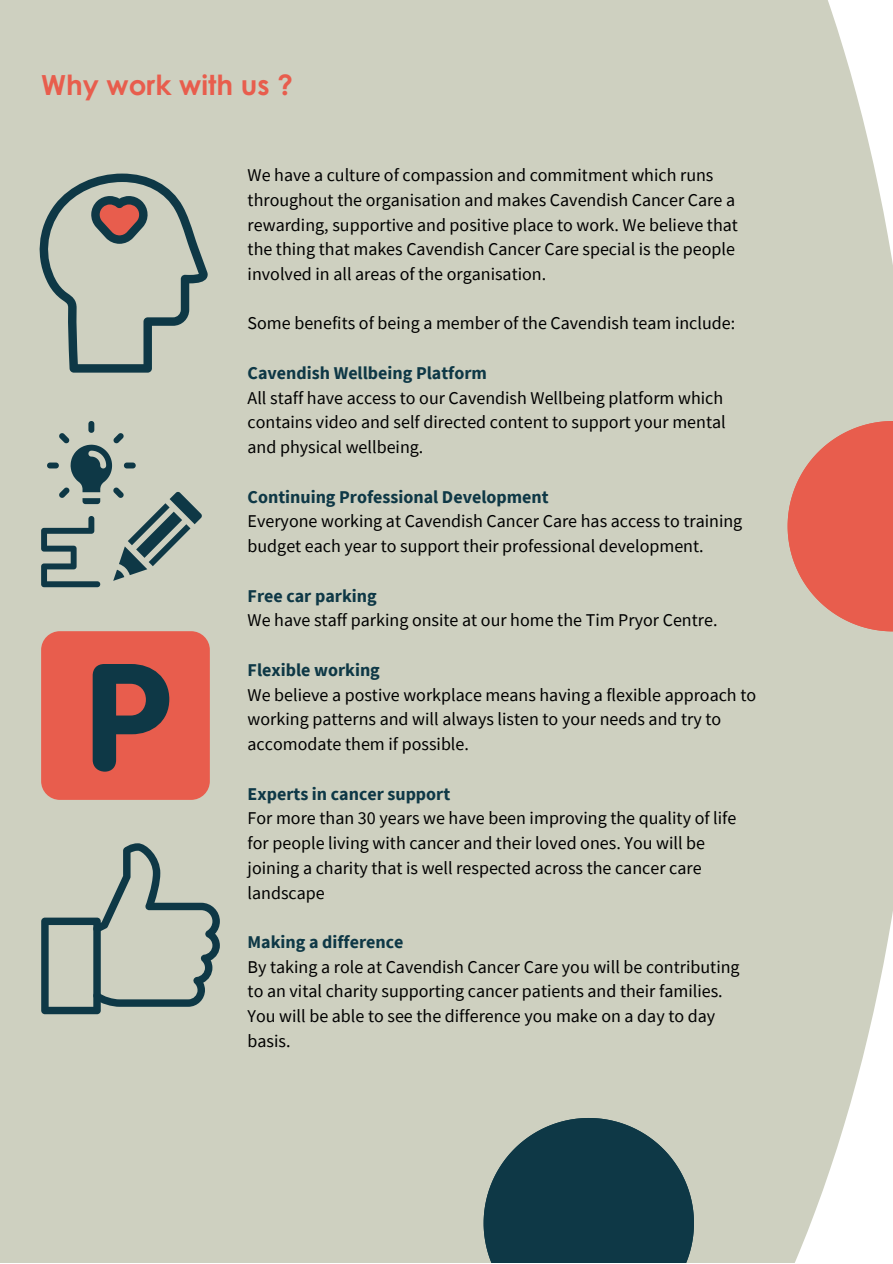
<style>
.page{position:relative;width:893px;height:1264px;background:#fff}
.page>*{position:absolute;margin:0;border:0;box-sizing:border-box;transform-origin:0 0}
.t1{font:700 27.75px "Cavendish Cancer Care";color:#e85d4d}
.t2{font:18px/24.8px "Source Sans Pro";color:#000}
.t3{font:700 18px "Source Sans Pro";color:#0e3846}
</style>
<div class="page">
<div style="left:0;top:0;width:892px;height:1262px;background:#ced0c0"></div>
<svg style="left:483px;top:1117px;width:211px;height:145px;background:#2e515a"></svg>
<svg style="left:787px;top:421px;width:105px;height:210px;background:#e17868"></svg>
<svg style="left:41px;top:421px;width:161px;height:166px;background:#a7b1a7"></svg>
<svg style="left:21px;top:165px;width:205px;height:211px;background:#b2b7ab"></svg>
<div style="left:41px;top:631px;width:169px;height:168px;background:#e85d4d;border-radius:19px"></div>
<svg style="left:93px;top:664px;width:76px;height:107px"></svg>
<svg style="left:41px;top:843px;width:179px;height:171px;background:#adb5ab"></svg>
<p class="t1" style="left:41px;top:74px;width:253px">Why work with us ?</p>
<p class="t2" style="left:247px;top:162px;width:492px">We have a culture of compassion and commitment which runs throughout the organisation and makes Cavendish Cancer Care a rewarding, supportive and positive place to work. We believe that the thing that makes Cavendish Cancer Care special is the people involved in all areas of the organisation.</p>
<p class="t2" style="left:247px;top:311px;width:489px">Some benefits of being a member of the Cavendish team include:</p>
<p class="t3" style="left:247px;top:361px;width:241px">Cavendish Wellbeing Platform</p>
<p class="t2" style="left:247px;top:385px;width:479px">All staff have access to our Cavendish Wellbeing platform which contains video and self directed content to support your mental and physical wellbeing.</p>
<p class="t3" style="left:247px;top:485px;width:303px">Continuing Professional Development</p>
<p class="t2" style="left:247px;top:508px;width:496px">Everyone working at Cavendish Cancer Care has access to training budget each year to support their professional development.</p>
<p class="t3" style="left:247px;top:584px;width:131px">Free car parking</p>
<p class="t2" style="left:247px;top:607px;width:471px">We have staff parking onsite at our home the Tim Pryor Centre.</p>
<p class="t3" style="left:247px;top:658px;width:134px">Flexible working</p>
<p class="t2" style="left:247px;top:681px;width:510px">We believe a postive workplace means having a flexible approach to working patterns and will always listen to your needs and try to accomodate them if possible.</p>
<p class="t3" style="left:247px;top:781px;width:204px">Experts in cancer support</p>
<p class="t2" style="left:247px;top:805px;width:490px">For more than 30 years we have been improving the quality of life for people living with cancer and their loved ones. You will be joining a charity that is well respected across the cancer care landscape</p>
<p class="t3" style="left:247px;top:930px;width:157px">Making a difference</p>
<p class="t2" style="left:247px;top:953px;width:493px">By taking a role at Cavendish Cancer Care you will be contributing to an vital charity supporting cancer patients and their families.<br>You will be able to see the difference you make on a day to day basis.</p>
</div>
